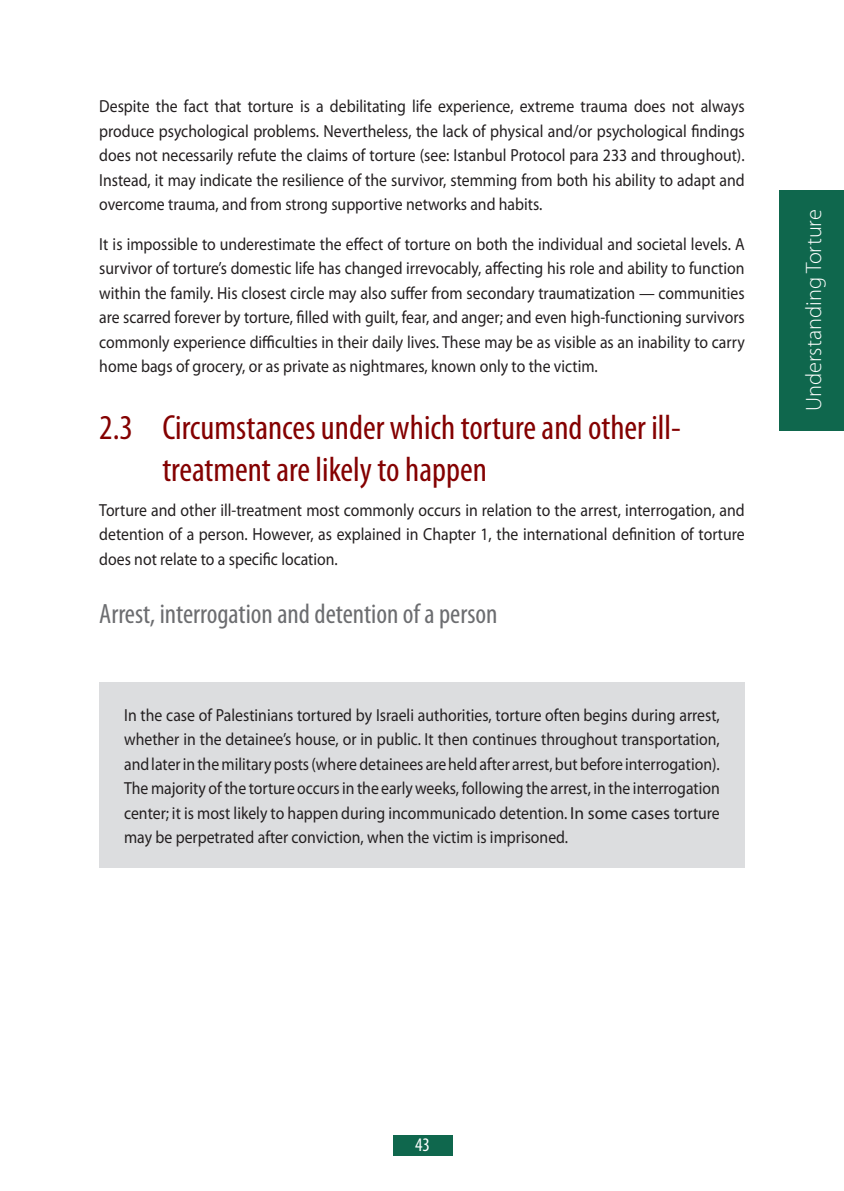
<style>
.page{position:relative;width:844px;height:1191px;background:#fff}
.page>*{position:absolute;margin:0;border:0;box-sizing:border-box;transform-origin:0 0}
.title4{font:condensed 35px/42px "Myriad Pro";color:#840101}
.title_5{font:condensed 28px "Myriad Pro";color:#6c6d70}
.t1{font:300 22.4px "Myriad Pro";color:#fff}
.t2{font:condensed 19.25px "Myriad Pro";color:#fff}
.txt{font:17.5px/24.5px "Myriad Pro";color:#231f20;text-align:justify;scale:.9 1}
</style>
<div class="page">
<div style="left:393px;top:1135px;width:59px;height:20px;background:#0f674d"></div>
<div style="left:779px;top:191px;width:64px;height:240px;background:#0f674d"></div>
<div style="left:99px;top:683px;width:645px;height:185px;background:#dcdddf"></div>
<p class="txt" style="left:99px;top:94px;width:718px">Despite the fact that torture is a debilitating life experience, extreme trauma does not always produce psychological problems. Nevertheless, the lack of physical and/or psychological findings does not necessarily refute the claims of torture (see: Istanbul Protocol para 233 and throughout).<br>Instead, it may indicate the resilience of the survivor, stemming from both his ability to adapt and overcome trauma, and from strong supportive networks and habits.</p>
<p class="txt" style="left:99px;top:231px;width:718px">It is impossible to underestimate the effect of torture on both the individual and societal levels. A survivor of torture’s domestic life has changed irrevocably, affecting his role and ability to function within the family. His closest circle may also suffer from secondary traumatization — communities are scarred forever by torture, filled with guilt, fear, and anger; and even high-functioning survivors commonly experience difficulties in their daily lives. These may be as visible as an inability to carry home bags of grocery, or as private as nightmares, known only to the victim.</p>
<p class="title4" style="left:162px;top:406px;width:520px;text-indent:-63px">2.3 Circumstances under which torture and other ill&shy;treatment are likely to happen</p>
<p class="txt" style="left:99px;top:497px;width:718px">Torture and other ill-treatment most commonly occurs in relation to the arrest, interrogation, and detention of a person. However, as explained in Chapter 1, the international definition of torture does not relate to a specific location.</p>
<p class="title_5" style="left:99px;top:596px;width:399px">Arrest, interrogation and detention of a person</p>
<p class="txt" style="left:124px;top:702px;width:663px">In the case of Palestinians tortured by Israeli authorities, torture often begins during arrest, whether in the detainee’s house, or in public. It then continues throughout transportation, andlaterin the military posts (where detainees areheldafter arrest, but before interrogation).<br>The majority of the torture occursin the earlyweeks, following the arrest, in the interrogation center; it is most likely to happen during incommunicado detention. In some cases torture may be perpetrated after conviction, when the victim is imprisoned.</p>
<p class="t1" style="left:801px;top:411px;width:203px;rotate:-90deg">Understanding Torture</p>
<p class="t2" style="left:415px;top:1133px;width:16px">43</p>
</div>
